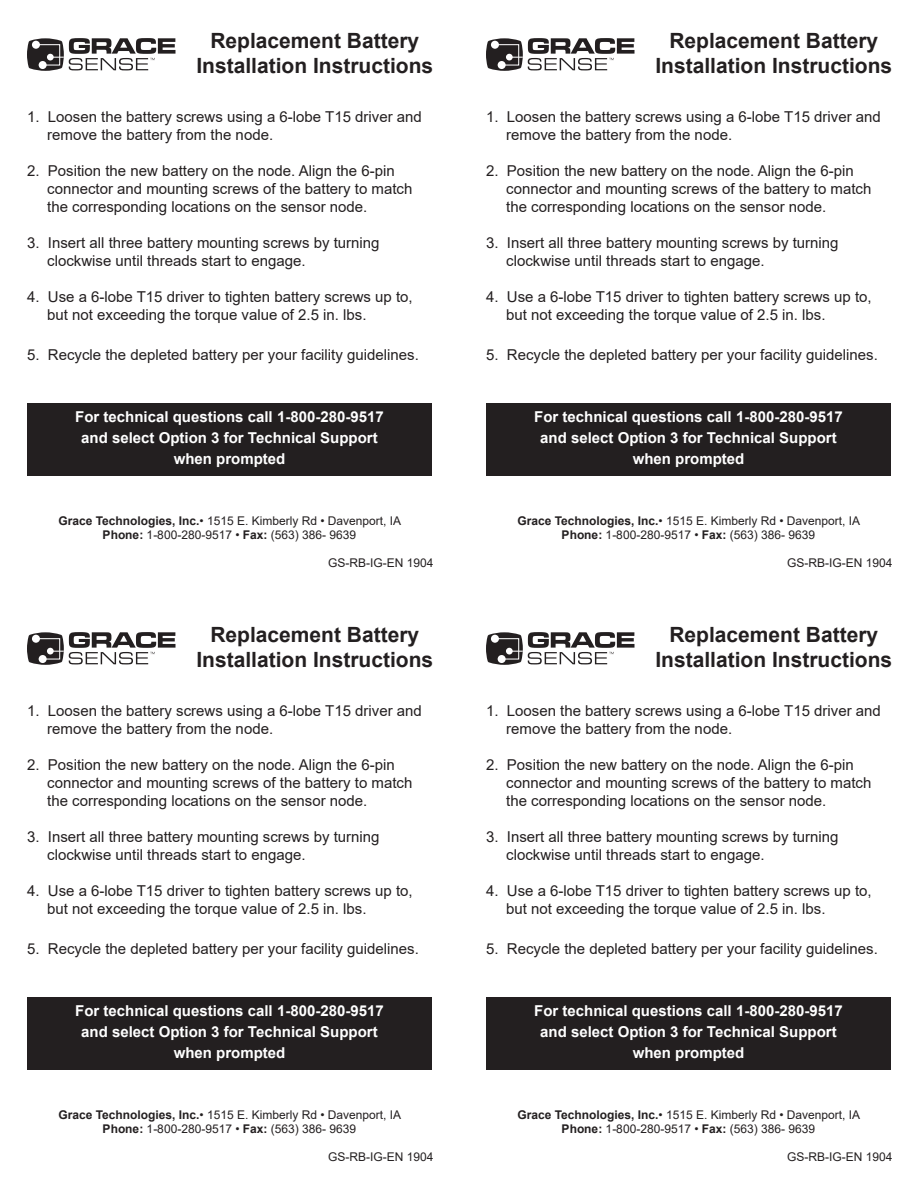
<style>
.page{position:relative;width:918px;height:1188px;background:#fff}
.page>*{position:absolute;margin:0;border:0;box-sizing:border-box;transform-origin:0 0}
.t1{font:700 21px "Arial";color:#231f20}
.t2{font:15px/18px "Arial";color:#231f20}
.t3{font:700 15px "Arial";color:#fff}
.t4{font:12px "Arial";color:#231f20}
.s1{font-weight:700}
</style>
<div class="page">
<div style="left:27px;top:404px;width:405px;height:72px;background:#231f20"></div>
<svg style="left:27px;top:38px;width:149px;height:33px"></svg>
<div style="left:486px;top:404px;width:405px;height:72px;background:#231f20"></div>
<svg style="left:486px;top:38px;width:149px;height:33px"></svg>
<div style="left:27px;top:998px;width:405px;height:72px;background:#231f20"></div>
<svg style="left:27px;top:632px;width:149px;height:33px"></svg>
<div style="left:486px;top:998px;width:405px;height:72px;background:#231f20"></div>
<svg style="left:486px;top:632px;width:149px;height:33px"></svg>
<p class="t1" style="left:210px;top:26px;width:210px">Replacement Battery</p>
<p class="t1" style="left:196px;top:51px;width:238px">Installation Instructions</p>
<p class="t2" style="left:47px;top:108px;width:376px;text-indent:-20px">1. Loosen the battery screws using a 6-lobe T15 driver and remove the battery from the node.</p>
<p class="t2" style="left:47px;top:162px;width:367px;text-indent:-20px">2. Position the new battery on the node. Align the 6-pin connector and mounting screws of the battery to match the corresponding locations on the sensor node.</p>
<p class="t2" style="left:47px;top:234px;width:334px;text-indent:-20px">3. Insert all three battery mounting screws by turning clockwise until threads start to engage.</p>
<p class="t2" style="left:47px;top:288px;width:367px;text-indent:-20px">4. Use a 6-lobe T15 driver to tighten battery screws up to, but not exceeding the torque value of 2.5 in. lbs.</p>
<p class="t2" style="left:27px;top:345px;width:393px">5. Recycle the depleted battery per your facility guidelines.</p>
<p class="t3" style="left:75px;top:406px;width:310px">For technical questions call 1-800-280-9517</p>
<p class="t3" style="left:81px;top:427px;width:298px">and select Option 3 for Technical Support</p>
<p class="t3" style="left:174px;top:448px;width:113px">when prompted</p>
<p class="t4" style="left:58px;top:513px;width:344px"><span class="s1">Grace Technologies, Inc.</span>• 1515 E. Kimberly Rd • Davenport, IA</p>
<p class="t4" style="left:103px;top:527px;width:255px"><span class="s1">Phone:</span> 1-800-280-9517 • <span class="s1">Fax:</span> (563) 386- 9639</p>
<p class="t4" style="left:328px;top:555px;width:107px">GS-RB-IG-EN 1904</p>
<p class="t1" style="left:210px;top:620px;width:210px">Replacement Battery</p>
<p class="t1" style="left:196px;top:645px;width:238px">Installation Instructions</p>
<p class="t2" style="left:47px;top:702px;width:376px;text-indent:-20px">1. Loosen the battery screws using a 6-lobe T15 driver and remove the battery from the node.</p>
<p class="t2" style="left:47px;top:756px;width:367px;text-indent:-20px">2. Position the new battery on the node. Align the 6-pin connector and mounting screws of the battery to match the corresponding locations on the sensor node.</p>
<p class="t2" style="left:47px;top:828px;width:334px;text-indent:-20px">3. Insert all three battery mounting screws by turning clockwise until threads start to engage.</p>
<p class="t2" style="left:47px;top:882px;width:367px;text-indent:-20px">4. Use a 6-lobe T15 driver to tighten battery screws up to, but not exceeding the torque value of 2.5 in. lbs.</p>
<p class="t2" style="left:27px;top:939px;width:393px">5. Recycle the depleted battery per your facility guidelines.</p>
<p class="t3" style="left:75px;top:1000px;width:310px">For technical questions call 1-800-280-9517</p>
<p class="t3" style="left:81px;top:1021px;width:298px">and select Option 3 for Technical Support</p>
<p class="t3" style="left:174px;top:1042px;width:113px">when prompted</p>
<p class="t4" style="left:58px;top:1107px;width:344px"><span class="s1">Grace Technologies, Inc.</span>• 1515 E. Kimberly Rd • Davenport, IA</p>
<p class="t4" style="left:103px;top:1121px;width:255px"><span class="s1">Phone:</span> 1-800-280-9517 • <span class="s1">Fax:</span> (563) 386- 9639</p>
<p class="t4" style="left:328px;top:1149px;width:107px">GS-RB-IG-EN 1904</p>
<p class="t1" style="left:669px;top:26px;width:210px">Replacement Battery</p>
<p class="t1" style="left:655px;top:51px;width:238px">Installation Instructions</p>
<p class="t2" style="left:506px;top:108px;width:376px;text-indent:-20px">1. Loosen the battery screws using a 6-lobe T15 driver and remove the battery from the node.</p>
<p class="t2" style="left:506px;top:162px;width:367px;text-indent:-20px">2. Position the new battery on the node. Align the 6-pin connector and mounting screws of the battery to match the corresponding locations on the sensor node.</p>
<p class="t2" style="left:506px;top:234px;width:334px;text-indent:-20px">3. Insert all three battery mounting screws by turning clockwise until threads start to engage.</p>
<p class="t2" style="left:506px;top:288px;width:367px;text-indent:-20px">4. Use a 6-lobe T15 driver to tighten battery screws up to, but not exceeding the torque value of 2.5 in. lbs.</p>
<p class="t2" style="left:486px;top:345px;width:393px">5. Recycle the depleted battery per your facility guidelines.</p>
<p class="t3" style="left:534px;top:406px;width:310px">For technical questions call 1-800-280-9517</p>
<p class="t3" style="left:540px;top:427px;width:298px">and select Option 3 for Technical Support</p>
<p class="t3" style="left:633px;top:448px;width:113px">when prompted</p>
<p class="t4" style="left:517px;top:513px;width:344px"><span class="s1">Grace Technologies, Inc.</span>• 1515 E. Kimberly Rd • Davenport, IA</p>
<p class="t4" style="left:562px;top:527px;width:255px"><span class="s1">Phone:</span> 1-800-280-9517 • <span class="s1">Fax:</span> (563) 386- 9639</p>
<p class="t4" style="left:787px;top:555px;width:107px">GS-RB-IG-EN 1904</p>
<p class="t1" style="left:669px;top:620px;width:210px">Replacement Battery</p>
<p class="t1" style="left:655px;top:645px;width:238px">Installation Instructions</p>
<p class="t2" style="left:506px;top:702px;width:376px;text-indent:-20px">1. Loosen the battery screws using a 6-lobe T15 driver and remove the battery from the node.</p>
<p class="t2" style="left:506px;top:756px;width:367px;text-indent:-20px">2. Position the new battery on the node. Align the 6-pin connector and mounting screws of the battery to match the corresponding locations on the sensor node.</p>
<p class="t2" style="left:506px;top:828px;width:334px;text-indent:-20px">3. Insert all three battery mounting screws by turning clockwise until threads start to engage.</p>
<p class="t2" style="left:506px;top:882px;width:367px;text-indent:-20px">4. Use a 6-lobe T15 driver to tighten battery screws up to, but not exceeding the torque value of 2.5 in. lbs.</p>
<p class="t2" style="left:486px;top:939px;width:393px">5. Recycle the depleted battery per your facility guidelines.</p>
<p class="t3" style="left:534px;top:1000px;width:310px">For technical questions call 1-800-280-9517</p>
<p class="t3" style="left:540px;top:1021px;width:298px">and select Option 3 for Technical Support</p>
<p class="t3" style="left:633px;top:1042px;width:113px">when prompted</p>
<p class="t4" style="left:517px;top:1107px;width:344px"><span class="s1">Grace Technologies, Inc.</span>• 1515 E. Kimberly Rd • Davenport, IA</p>
<p class="t4" style="left:562px;top:1121px;width:255px"><span class="s1">Phone:</span> 1-800-280-9517 • <span class="s1">Fax:</span> (563) 386- 9639</p>
<p class="t4" style="left:787px;top:1149px;width:107px">GS-RB-IG-EN 1904</p>
</div>
